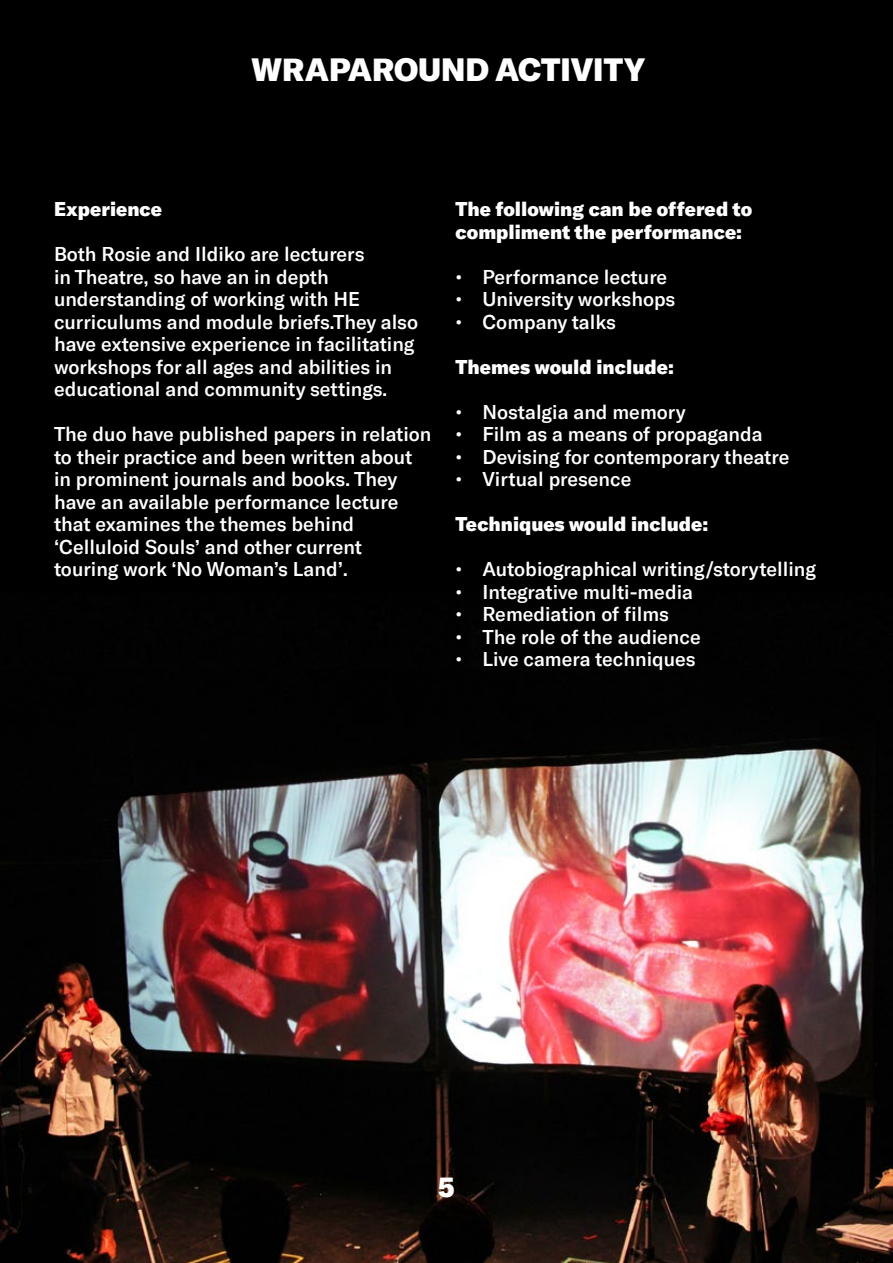
<style>
.page{position:relative;width:893px;height:1263px;background:#fff}
.page>*{position:absolute;margin:0;border:0;box-sizing:border-box;transform-origin:0 0}
.t1{font:900 31.5px "GT America";color:#fff}
.t2{font:900 27px "GT America";color:#fff}
.t3{font:500 19.5px/22.5px "GT America";color:#fff}
.t4{font:900 19.5px/22.5px "GT America";color:#fff}
</style>
<div class="page">
<img style="left:0;top:0;width:893px;height:1263px">
<h1 class="t1" style="left:251px;top:50px;width:396px">WRAPAROUND ACTIVITY</h1>
<p class="t4" style="left:54px;top:197px;width:110px">Experience</p>
<p class="t3" style="left:54px;top:243px;width:366px">Both Rosie and Ildiko are lecturers<br>in Theatre, so have an in depth understanding of working with HE curriculums and module briefs.They also have extensive experience in facilitating workshops for all ages and abilities in educational and community settings.</p>
<p class="t3" style="left:54px;top:423px;width:379px">The duo have published papers in relation to their practice and been written about in prominent journals and books. They have an available performance lecture that examines the themes behind ‘Celluloid Souls’ and other current touring work ‘No Woman’s Land’.</p>
<p class="t4" style="left:455px;top:197px;width:298px">The following can be offered to compliment the performance:</p>
<p class="t3" style="left:455px;top:265px;width:213px">• Performance lecture</p>
<p class="t3" style="left:455px;top:288px;width:221px">• University workshops</p>
<p class="t3" style="left:455px;top:310px;width:162px">• Company talks</p>
<p class="t4" style="left:455px;top:355px;width:220px">Themes would include:</p>
<p class="t3" style="left:455px;top:400px;width:232px">• Nostalgia and memory</p>
<p class="t3" style="left:455px;top:423px;width:309px">• Film as a means of propaganda</p>
<p class="t3" style="left:455px;top:445px;width:335px">• Devising for contemporary theatre</p>
<p class="t3" style="left:455px;top:468px;width:177px">• Virtual presence</p>
<p class="t4" style="left:455px;top:512px;width:254px">Techniques would include:</p>
<p class="t3" style="left:455px;top:558px;width:362px">• Autobiographical writing/storytelling</p>
<p class="t3" style="left:455px;top:580px;width:239px">• Integrative multi-media</p>
<p class="t3" style="left:455px;top:603px;width:215px">• Remediation of films</p>
<p class="t3" style="left:455px;top:625px;width:247px">• The role of the audience</p>
<p class="t3" style="left:455px;top:648px;width:242px">• Live camera techniques</p>
<h2 class="t2" style="left:438px;top:1170px;width:18px">5</h2>
</div>
